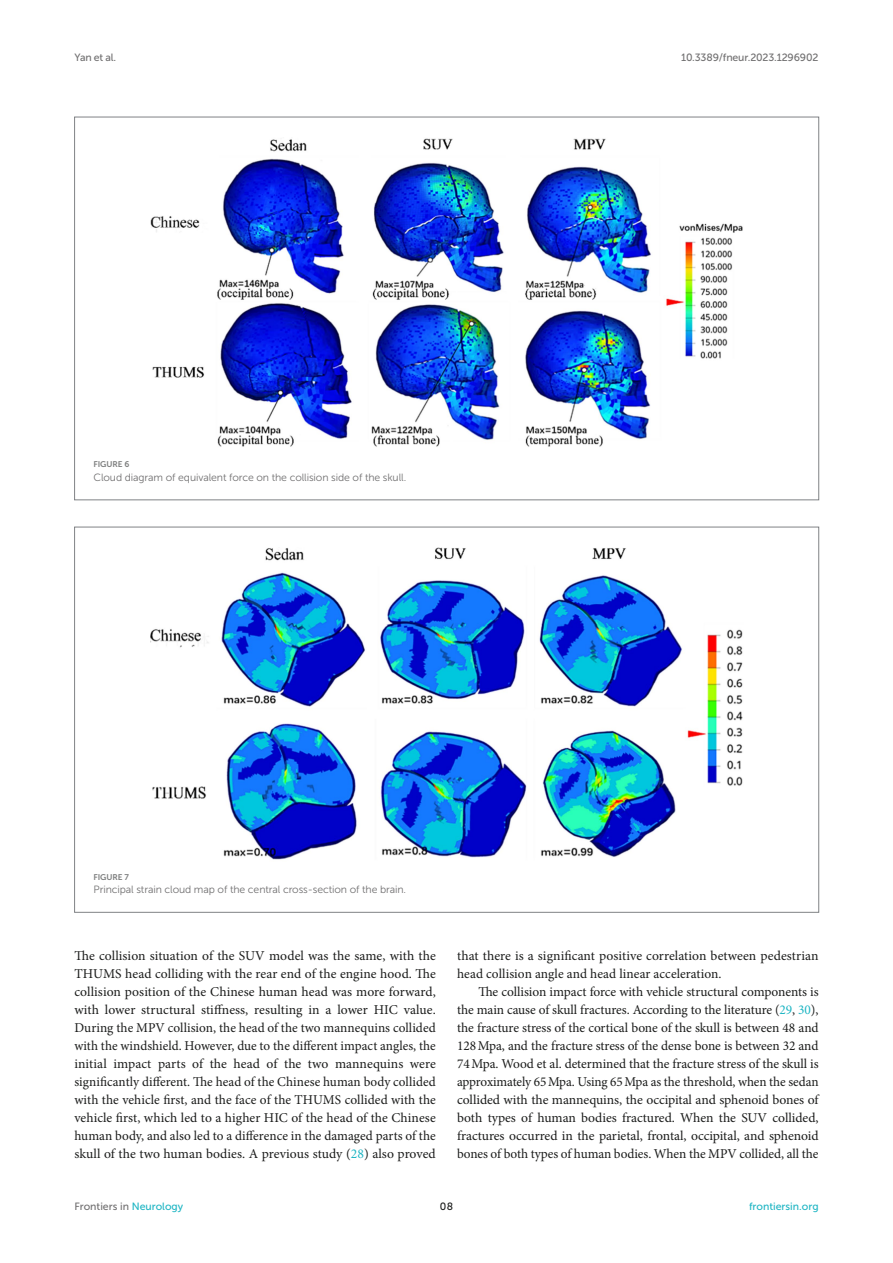
<style>
.page{position:relative;width:893px;height:1263px;background:#fff}
.page>*{position:absolute;margin:0;border:0;box-sizing:border-box;transform-origin:0 0}
.TEXT{font:13.5px/18px "Minion Pro";color:#1b1c1b;text-align:justify}
.FIG_LEG{font:10.5px "Museo Sans 300";letter-spacing:-.01em;color:#706f70}
.t1{font:10.5px "Museo Sans 500";letter-spacing:-.015em;color:#706f70}
.t2{font:10.5px "Museo Sans 500";color:#1db5c3}
.t3{font:10.5px "Museo Sans 500";color:#1b1c1b}
.FIG_HD{font:8.25px "Museo Sans 700";letter-spacing:-.01em;color:#7e7f7f}
.s1{color:#1db5c3}
</style>
<div class="page">
<img style="left:150px;top:138px;width:593px;height:309px">
<img style="left:150px;top:547px;width:593px;height:313px">
<p class="t1" style="left:74px;top:51px;width:43px">Yan et al.</p>
<p class="t1" style="left:681px;top:51px;width:139px">10.3389/fneur.2023.1296902</p>
<p class="FIG_HD" style="left:94px;top:460px;width:37px">FIGURE 6</p>
<p class="FIG_LEG" style="left:94px;top:472px;width:314px">Cloud diagram of equivalent force on the collision side of the skull.</p>
<p class="FIG_HD" style="left:94px;top:872px;width:37px">FIGURE 7</p>
<p class="FIG_LEG" style="left:94px;top:884px;width:314px">Principal strain cloud map of the central cross-section of the brain.</p>
<p class="TEXT" style="left:74px;top:947px;width:363px">The collision situation of the SUV model was the same, with the THUMS head colliding with the rear end of the engine hood. The collision position of the Chinese human head was more forward, with lower structural stiffness, resulting in a lower HIC value.<br>During the MPV collision, the head of the two mannequins collided with the windshield. However, due to the different impact angles, the initial impact parts of the head of the two mannequins were significantly different. The head of the Chinese human body collided with the vehicle first, and the face of the THUMS collided with the vehicle first, which led to a higher HIC of the head of the Chinese human body, and also led to a difference in the damaged parts of the skull of the two human bodies. A previous study (<span class="s1">28</span>) also proved</p>
<p class="TEXT" style="left:457px;top:947px;width:363px">that there is a significant positive correlation between pedestrian head collision angle and head linear acceleration.</p>
<p class="TEXT" style="left:457px;top:983px;width:363px;text-indent:21px">The collision impact force with vehicle structural components is the main cause of skull fractures. According to the literature (<span class="s1">29</span>, <span class="s1">30</span>), the fracture stress of the cortical bone of the skull is between 48 and 128Mpa, and the fracture stress of the dense bone is between 32 and 74Mpa. Wood et al. determined that the fracture stress of the skull is approximately 65Mpa. Using 65Mpa as the threshold, when the sedan collided with the mannequins, the occipital and sphenoid bones of both types of human bodies fractured. When the SUV collided, fractures occurred in the parietal, frontal, occipital, and sphenoid bones of both types of human bodies. When the MPV collided, all the</p>
<p class="t1" style="left:74px;top:1200px;width:110px">Frontiers in <span class="s1">Neurology</span></p>
<p class="t3" style="left:440px;top:1200px;width:15px">08</p>
<p class="t2" style="left:749px;top:1200px;width:71px">frontiersin.org</p>
</div>
